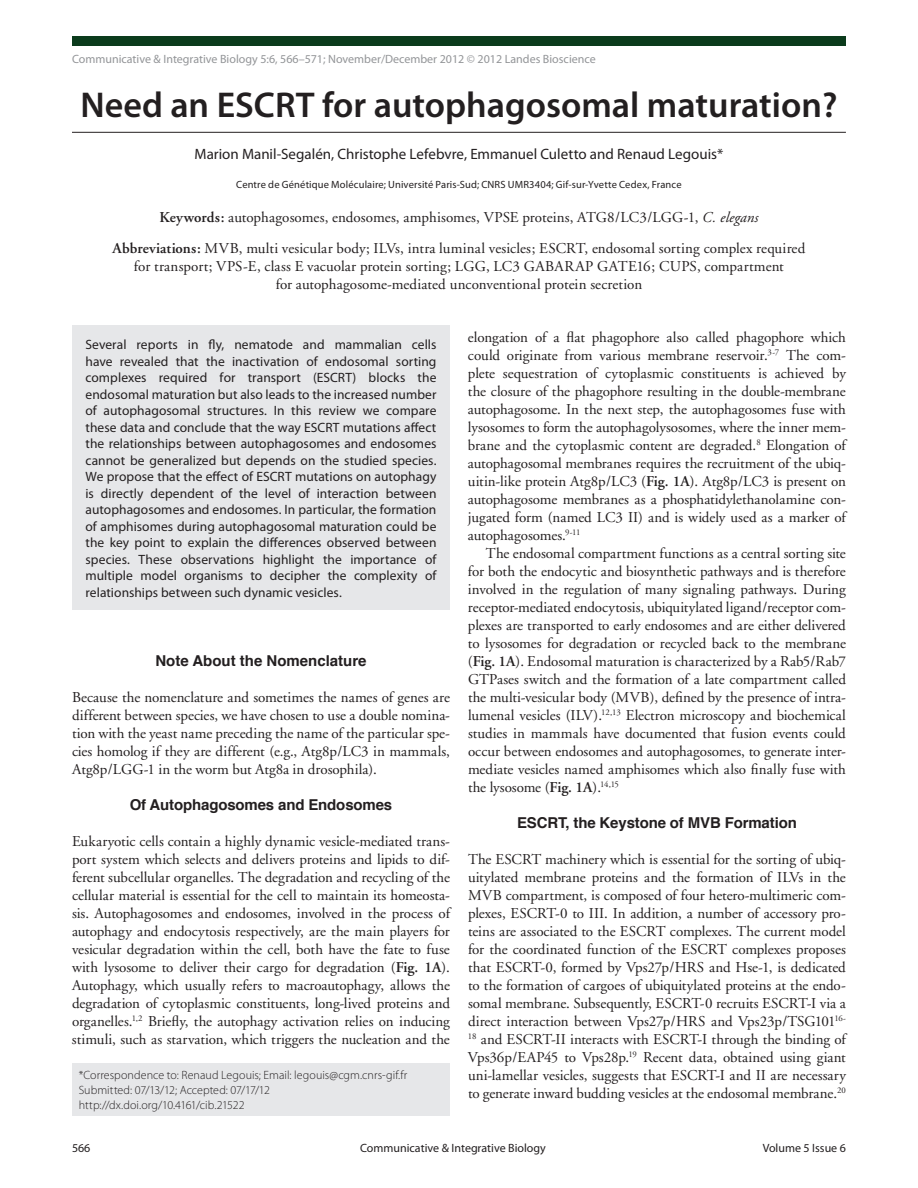
<style>
.page{position:relative;width:918px;height:1188px;background:#fff}
.page>*{position:absolute;margin:0;border:0;box-sizing:border-box;transform-origin:0 0}
.t1{font:600 36px "Myriad Pro";color:#231f20}
.t2{font:15px/18px "Adobe Garamond";color:#231f20;text-align:justify}
.t3{font:700 15px "Helvetica";letter-spacing:-.01em;color:#231f20}
.t4{font:15px "Myriad Pro";color:#231f20}
.t5{font:13.5px/16.5px "Myriad Pro";letter-spacing:.005em;color:#231f20;text-align:justify}
.t6{font:300 12px/15px "Myriad Pro";letter-spacing:.005em;color:#231f20}
.t7{font:12px "Myriad Pro";color:#939598}
.t8{font:12px "Myriad Pro";color:#231f20}
.t9{font:10.5px "Myriad Pro";letter-spacing:.01em;color:#231f20}
.s1{font-weight:600}
.s2{font-style:italic}
</style>
<div class="page">
<div style="left:72px;top:36px;width:774px;height:10px;background:#0b3b1c"></div>
<div style="left:72px;top:1063px;width:378px;height:53px;background:#e6e7e9"></div>
<div style="left:72px;top:325px;width:378px;height:285px;background:#e6e7e9"></div>
<hr style="left:72px;top:132px;width:774px;height:1px;background:#231f20">
<p class="t7" style="left:72px;top:52px;width:525px">Communicative &amp; Integrative Biology 5:6, 566–571; November/December 2012 © 2012 Landes Bioscience</p>
<h1 class="t1" style="left:81px;top:82px;width:758px">Need an ESCRT for autophagosomal maturation?</h1>
<p class="t4" style="left:195px;top:145px;width:530px">Marion Manil-Segalén, Christophe Lefebvre, Emmanuel Culetto and Renaud Legouis*</p>
<p class="t9" style="left:236px;top:178px;width:447px">Centre de Génétique Moléculaire; Université Paris-Sud; CNRS UMR3404; Gif-sur-Yvette Cedex, France</p>
<p class="t2" style="left:113px;top:202px;width:694px;line-height:31.5px;text-align:center"><span class="s1">Keywords:</span> autophagosomes, endosomes, amphisomes, VPSE proteins, ATG8/LC3/LGG-1, <span class="s2">C. elegans<br></span><span class="s1">Abbreviations:</span> MVB, multi vesicular body; ILVs, intra luminal vesicles; ESCRT, endosomal sorting complex required</p>
<p class="t2" style="left:134px;top:258px;width:652px;text-align:center">for transport; VPS-E, class E vacuolar protein sorting; LGG, LC3 GABARAP GATE16; CUPS, compartment for autophagosome-mediated unconventional protein secretion</p>
<p class="t2" style="left:468px;top:329px;width:379px">elongation of a flat phagophore also called phagophore which could originate from various membrane reservoir.<sup>3-7</sup> The com&shy;plete sequestration of cytoplasmic constituents is achieved by the closure of the phagophore resulting in the double-membrane autophagosome. In the next step, the autophagosomes fuse with lysosomes to form the autophagolysosomes, where the inner mem&shy;brane and the cytoplasmic content are degraded.<sup>8</sup> Elongation of autophagosomal membranes requires the recruitment of the ubiq&shy;uitin-like protein Atg8p/LC3 (<span class="s1">Fig. 1A</span>). Atg8p/LC3 is present on autophagosome membranes as a phosphatidylethanolamine con&shy;jugated form (named LC3 II) and is widely used as a marker of autophagosomes.<sup>9-11</sup></p>
<p class="t2" style="left:468px;top:545px;width:379px;text-indent:18px">The endosomal compartment functions as a central sorting site for both the endocytic and biosynthetic pathways and is therefore involved in the regulation of many signaling pathways. During receptor-mediated endocytosis, ubiquitylated ligand/receptor com&shy;plexes are transported to early endosomes and are either delivered to lysosomes for degradation or recycled back to the membrane (<span class="s1">Fig. 1A</span>). Endosomal maturation is characterized by a Rab5/Rab7<br>GTPases switch and the formation of a late compartment called the multi-vesicular body (MVB), defined by the presence of intra&shy;lumenal vesicles (ILV).<sup>12,13</sup> Electron microscopy and biochemical studies in mammals have documented that fusion events could occur between endosomes and autophagosomes, to generate inter&shy;mediate vesicles named amphisomes which also finally fuse with the lysosome (<span class="s1">Fig. 1A</span>).<sup>14,15</sup></p>
<p class="t3" style="left:517px;top:812px;width:281px">ESCRT, the Keystone of MVB Formation</p>
<p class="t2" style="left:468px;top:851px;width:379px">The ESCRT machinery which is essential for the sorting of ubiq&shy;uitylated membrane proteins and the formation of ILVs in the MVB compartment, is composed of four hetero-multimeric com&shy;plexes, ESCRT-0 to III. In addition, a number of accessory pro&shy;teins are associated to the ESCRT complexes. The current model for the coordinated function of the ESCRT complexes proposes that ESCRT-0, formed by Vps27p/HRS and Hse-1, is dedicated to the formation of cargoes of ubiquitylated proteins at the endo&shy;somal membrane. Subsequently, ESCRT-0 recruits ESCRT-I via a direct interaction between Vps27p/HRS and Vps23p/TSG101<sup>16- 18</sup> and ESCRT-II interacts with ESCRT-I through the binding of Vps36p/EAP45 to Vps28p.<sup>19</sup> Recent data, obtained using giant uni-lamellar vesicles, suggests that ESCRT-I and II are necessary to generate inward budding vesicles at the endosomal membrane.<sup>20</sup></p>
<p class="t5" style="left:86px;top:336px;width:353px">Several reports in fly, nematode and mammalian cells have revealed that the inactivation of endosomal sorting complexes required for transport (ESCRT) blocks the endosomal maturation but also leads to the increased number of autophagosomal structures. In this review we compare these data and conclude that the way ESCRT mutations affect the relationships between autophagosomes and endosomes cannot be generalized but depends on the studied species.<br>We propose that the effect of ESCRT mutations on autophagy is directly dependent of the level of interaction between autophagosomes and endosomes. In particular, the formation of amphisomes during autophagosomal maturation could be the key point to explain the differences observed between species. These observations highlight the importance of multiple model organisms to decipher the complexity of relationships between such dynamic vesicles.</p>
<p class="t3" style="left:155px;top:650px;width:213px">Note About the Nomenclature</p>
<p class="t2" style="left:72px;top:689px;width:380px">Because the nomenclature and sometimes the names of genes are different between species, we have chosen to use a double nomina&shy;tion with the yeast name preceding the name of the particular spe&shy;cies homolog if they are different (e.g., Atg8p/LC3 in mammals, Atg8p/LGG-1 in the worm but Atg8a in drosophila).</p>
<p class="t3" style="left:130px;top:794px;width:264px">Of Autophagosomes and Endosomes</p>
<p class="t2" style="left:72px;top:833px;width:380px">Eukaryotic cells contain a highly dynamic vesicle-mediated trans&shy;port system which selects and delivers proteins and lipids to dif&shy;ferent subcellular organelles. The degradation and recycling of the cellular material is essential for the cell to maintain its homeosta&shy;sis. Autophagosomes and endosomes, involved in the process of autophagy and endocytosis respectively, are the main players for vesicular degradation within the cell, both have the fate to fuse with lysosome to deliver their cargo for degradation (<span class="s1">Fig. 1A</span>).<br>Autophagy, which usually refers to macroautophagy, allows the degradation of cytoplasmic constituents, long-lived proteins and organelles.<sup>1,2</sup> Briefly, the autophagy activation relies on inducing stimuli, such as starvation, which triggers the nucleation and the</p>
<p class="t6" style="left:79px;top:1068px;width:330px">*Correspondence to: Renaud Legouis; Email: legouis@cgm.cnrs-gif.fr<br>Submitted: 07/13/12; Accepted: 07/17/12 http://dx.doi.org/10.4161/cib.21522</p>
<p class="t8" style="left:72px;top:1141px;width:20px">566</p>
<p class="t8" style="left:360px;top:1141px;width:187px">Communicative &amp; Integrative Biology</p>
<p class="t8" style="left:763px;top:1141px;width:85px">Volume 5 Issue 6</p>
</div>
